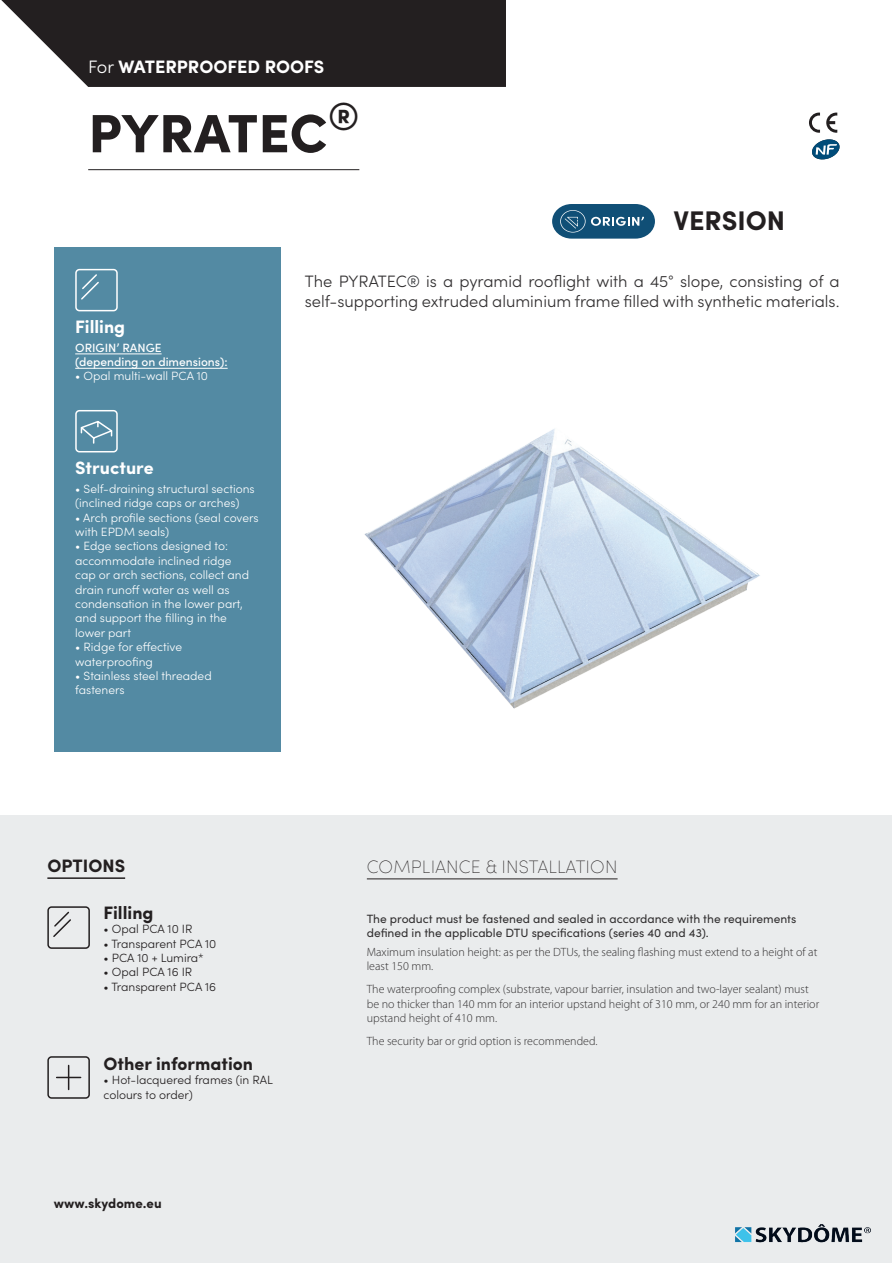
<style>
.page{position:relative;width:893px;height:1263px;background:#fff}
.page>*{position:absolute;margin:0;border:0;box-sizing:border-box;transform-origin:0 0}
.t1{font:900 54px "Sofia Pro";letter-spacing:.005em;color:#231f20}
.t2{font:700 27px "Sofia Pro";color:#231f20}
.t3{font:700 18px "Sofia Pro";color:#fff}
.t4{font:700 18px "Sofia Pro";color:#231f20}
.t5{font:200 18px "Sofia Pro";letter-spacing:.01em;color:#231f20}
.t6{font:300 16.5px/19.8px "Sofia Pro";color:#312f30}
.t7{font:700 13.5px "Sofia Pro";color:#231f20}
.t8{font:300 12px/14.4px "Sofia Pro";color:#fff}
.t9{font:300 12px/14.4px "Myriad Pro";color:#312f30}
.t10{font:12px/14.4px "Sofia Pro";color:#312f30}
.t11{font:300 12px/14.4px "Sofia Pro";color:#231f20}
.t12{font:500 12px/14.4px "Sofia Pro";color:#fff}
.s1{font-weight:300}
.s2{color:#2b2d31}
</style>
<div class="page">
<div style="left:54px;top:248px;width:227px;height:504px;background:#538aa3"></div>
<hr style="left:75px;top:353px;width:87px;height:1px;background:#fff">
<hr style="left:75px;top:368px;width:153px;height:1px;background:#fff">
<div style="left:75px;top:269px;width:43px;height:42px;border:2px solid #fff;border-radius:3px"></div>
<svg style="left:81px;top:274px;width:18px;height:26px"></svg>
<div style="left:75px;top:410px;width:43px;height:42px;border:2px solid #fff;border-radius:3px"></div>
<svg style="left:80px;top:420px;width:33px;height:24px"></svg>
<div style="left:0;top:816px;width:892px;height:447px;background:#eaeced"></div>
<hr style="left:47px;top:877px;width:78px;height:2px;background:#231f20">
<div style="left:47px;top:906px;width:43px;height:43px;border:2px solid #231f20;border-radius:3px"></div>
<svg style="left:53px;top:911px;width:18px;height:26px"></svg>
<div style="left:47px;top:1056px;width:43px;height:43px;border:2px solid #231f20;border-radius:3px"></div>
<svg style="left:57px;top:1065px;width:24px;height:24px"></svg>
<svg style="left:1px;top:0;width:505px;height:87px;background:#373334"></svg>
<hr style="left:88px;top:169px;width:271px;height:1px;background:#231f20">
<svg style="left:809px;top:113px;width:31px;height:47px"></svg>
<svg style="left:552px;top:204px;width:103px;height:35px;background:#396d8d"></svg>
<img style="left:364px;top:429px;width:396px;height:280px">
<hr style="left:367px;top:878px;width:251px;height:1px;background:#231f20">
<img style="left:735px;top:1224px;width:136px;height:19px">
<h3 class="t3" style="left:88px;top:53px;width:238px"><span class="s1">For</span> WATERPROOFED ROOFS</h3>
<h1 class="t1" style="left:88px;top:91px;width:273px">PYRATEC<sup>®</sup></h1>
<h2 class="t2" style="left:673px;top:199px;width:113px">VERSION</h2>
<h3 class="t3" style="left:75px;top:313px;width:52px">Filling</h3>
<p class="t12" style="left:75px;top:339px;width:154px">ORIGIN’ RANGE (depending on dimensions):</p>
<p class="t8" style="left:75px;top:368px;width:134px">• Opal multi-wall PCA 10</p>
<h3 class="t3" style="left:75px;top:454px;width:80px">Structure</h3>
<p class="t8" style="left:75px;top:481px;width:181px">• Self-draining structural sections (inclined ridge caps or arches)</p>
<p class="t8" style="left:75px;top:509px;width:185px">• Arch profile sections (seal covers with EPDM seals)</p>
<p class="t8" style="left:75px;top:538px;width:175px">• Edge sections designed to: accommodate inclined ridge cap or arch sections, collect and drain runoff water as well as condensation in the lower part, and support the filling in the lower part</p>
<p class="t8" style="left:75px;top:639px;width:108px">• Ridge for effective waterproofing</p>
<p class="t8" style="left:75px;top:668px;width:138px">• Stainless steel threaded fasteners</p>
<h3 class="t6" style="left:305px;top:271px;width:536px">The PYRATEC<span class="s2">®</span> is a pyramid rooflight with a 45° slope, consisting of a self-supporting extruded aluminium frame filled with synthetic materials.</h3>
<h3 class="t4" style="left:47px;top:852px;width:79px">OPTIONS</h3>
<h3 class="t4" style="left:104px;top:899px;width:52px">Filling</h3>
<p class="t11" style="left:104px;top:921px;width:91px">• Opal PCA 10 IR</p>
<p class="t11" style="left:104px;top:935px;width:114px">• Transparent PCA 10</p>
<p class="t11" style="left:104px;top:950px;width:102px">• PCA 10 + Lumira*</p>
<p class="t11" style="left:104px;top:964px;width:90px">• Opal PCA 16 IR</p>
<p class="t11" style="left:104px;top:979px;width:114px">• Transparent PCA 16</p>
<h3 class="t4" style="left:104px;top:1050px;width:151px">Other information</h3>
<p class="t11" style="left:104px;top:1072px;width:171px">• Hot-lacquered frames (in RAL colours to order)</p>
<p class="t7" style="left:54px;top:1193px;width:109px">www.skydome.eu</p>
<h3 class="t5" style="left:367px;top:854px;width:252px">COMPLIANCE &amp; INSTALLATION</h3>
<p class="t10" style="left:367px;top:911px;width:431px">The product must be fastened and sealed in accordance with the requirements defined in the applicable DTU specifications (series 40 and 43).</p>
<p class="t9" style="left:367px;top:945px;width:452px">Maximum insulation height: as per the DTUs, the sealing flashing must extend to a height of at least 150 mm.</p>
<p class="t9" style="left:367px;top:982px;width:454px">The waterproofing complex (substrate, vapour barrier, insulation and two-layer sealant) must be no thicker than 140 mm for an interior upstand height of 310 mm, or 240 mm for an interior upstand height of 410 mm.</p>
<p class="t9" style="left:367px;top:1034px;width:232px">The security bar or grid option is recommended.</p>
</div>
